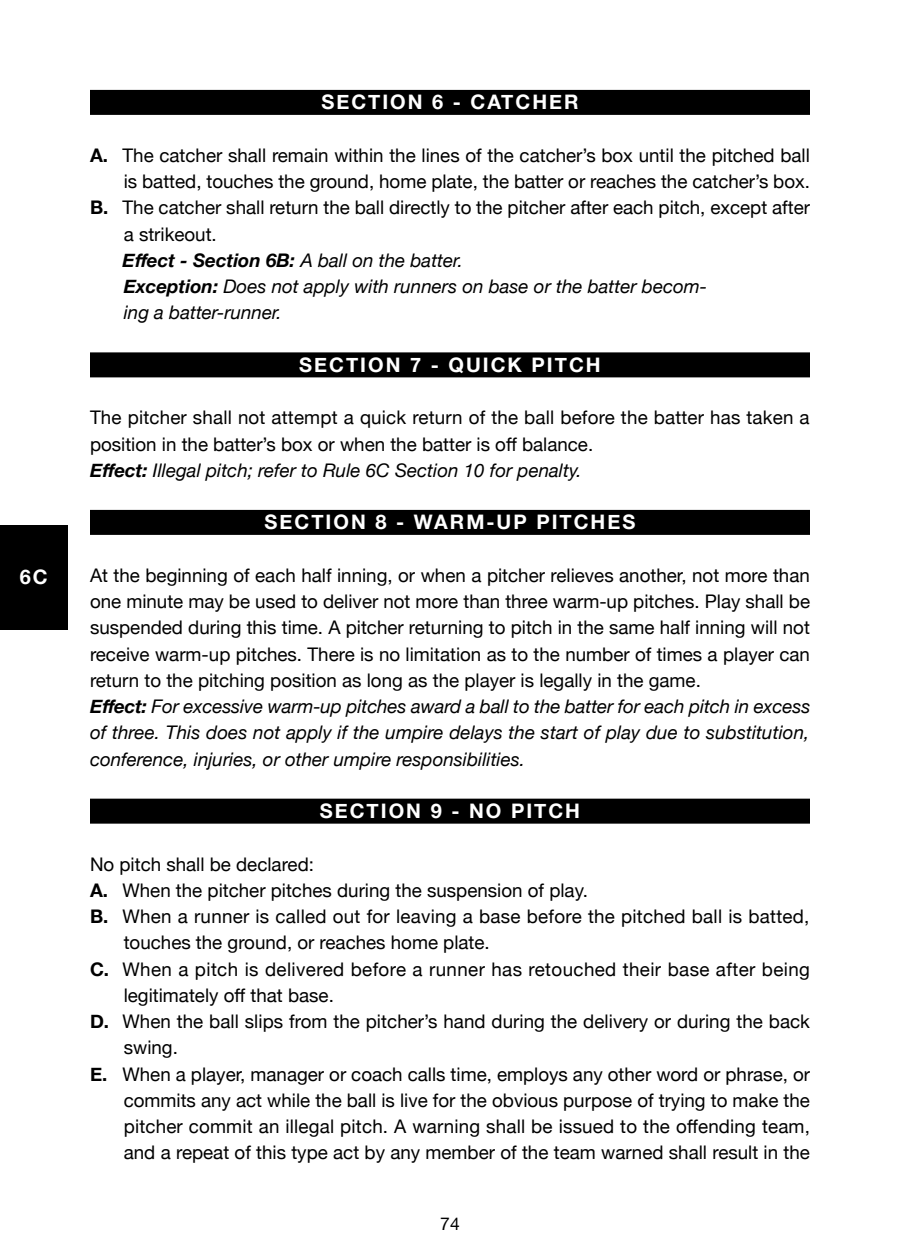
<style>
.page{position:relative;width:900px;height:1260px;background:#fff}
.page>*{position:absolute;margin:0;border:0;box-sizing:border-box;transform-origin:0 0}
.t1{font:700 20px "Helvetica Neue";letter-spacing:.1em;color:#fff}
.t2{font:18.75px/26.2px "Helvetica Neue";color:#000}
.t3{font:italic 18.75px "Helvetica Neue";color:#000}
.t4{font:18.75px "Helvetica Neue";letter-spacing:.02em;color:#000}
.t5{font:italic 700 18.75px "Helvetica Neue";color:#000}
.t6{font:17.5px "Helvetica Neue";color:#000}
.s1{font-weight:700}
.s2{font-weight:400}
.s3{font-weight:700;font-style:italic}
.s4{font-style:italic}
</style>
<div class="page">
<div style="left:90px;top:90px;width:720px;height:25px;background:#000"></div>
<div style="left:90px;top:352px;width:720px;height:25px;background:#000"></div>
<div style="left:90px;top:510px;width:720px;height:25px;background:#000"></div>
<div style="left:90px;top:799px;width:720px;height:25px;background:#000"></div>
<div style="left:0;top:525px;width:68px;height:105px;background:#000"></div>
<p class="t1" style="left:20px;top:561px;width:29px">6C</p>
<p class="t1" style="left:321px;top:87px;width:259px">SECTION 6 - CATCHER</p>
<p class="t2" style="left:90px;top:143px;width:721px"><span class="s1">A.</span> The catcher shall remain within the lines of the catcher’s box until the pitched ball</p>
<p class="t2" style="left:124px;top:170px;width:688px">is batted, touches the ground, home plate, the batter or reaches the catcher’s box.</p>
<p class="t2" style="left:90px;top:196px;width:721px"><span class="s1">B.</span> The catcher shall return the ball directly to the pitcher after each pitch, except after</p>
<p class="t2" style="left:124px;top:222px;width:95px">a strikeout.</p>
<p class="t5" style="left:122px;top:246px;width:342px">Effect - Section 6B: <span class="s2">A ball on the batter.</span></p>
<p class="t3" style="left:124px;top:273px;width:585px"><span class="s1">Exception:</span> Does not apply with runners on base or the batter becom-</p>
<p class="t3" style="left:124px;top:299px;width:160px">ing a batter-runner.</p>
<p class="t1" style="left:299px;top:349px;width:303px">SECTION 7 - QUICK PITCH</p>
<p class="t2" style="left:90px;top:406px;width:721px">The pitcher shall not attempt a quick return of the ball before the batter has taken a position in the batter’s box or when the batter is off balance.<br><span class="s3">Effect:</span> <span class="s4">Illegal pitch; refer to Rule 6C Section 10 for penalty.</span></p>
<p class="t1" style="left:265px;top:507px;width:372px">SECTION 8 - WARM-UP PITCHES</p>
<p class="t2" style="left:90px;top:563px;width:722px">At the beginning of each half inning, or when a pitcher relieves another, not more than one minute may be used to deliver not more than three warm-up pitches. Play shall be suspended during this time. A pitcher returning to pitch in the same half inning will not receive warm-up pitches. There is no limitation as to the number of times a player can return to the pitching position as long as the player is legally in the game.<br><span class="s3">Effect:</span> <span class="s4">For excessive warm-up pitches award a ball to the batter for each pitch in excess of three. This does not apply if the umpire delays the start of play due to substitution, conference, injuries, or other umpire responsibilities.</span></p>
<p class="t1" style="left:320px;top:795px;width:262px">SECTION 9 - NO PITCH</p>
<p class="t2" style="left:90px;top:852px;width:226px">No pitch shall be declared:</p>
<p class="t2" style="left:90px;top:878px;width:499px"><span class="s1">A.</span> When the pitcher pitches during the suspension of play.</p>
<p class="t2" style="left:90px;top:905px;width:721px"><span class="s1">B.</span> When a runner is called out for leaving a base before the pitched ball is batted,</p>
<p class="t2" style="left:124px;top:931px;width:368px">touches the ground, or reaches home plate.</p>
<p class="t4" style="left:90px;top:956px;width:721px"><span class="s1">C.</span> When a pitch is delivered before a runner has retouched their base after being</p>
<p class="t2" style="left:124px;top:983px;width:212px">legitimately off that base.</p>
<p class="t2" style="left:90px;top:1010px;width:722px"><span class="s1">D.</span> When the ball slips from the pitcher’s hand during the delivery or during the back</p>
<p class="t2" style="left:124px;top:1036px;width:56px">swing.</p>
<p class="t2" style="left:90px;top:1062px;width:722px"><span class="s1">E.</span> When a player, manager or coach calls time, employs any other word or phrase, or</p>
<p class="t2" style="left:124px;top:1088px;width:688px">commits any act while the ball is live for the obvious purpose of trying to make the</p>
<p class="t2" style="left:124px;top:1115px;width:688px">pitcher commit an illegal pitch. A warning shall be issued to the offending team,</p>
<p class="t2" style="left:124px;top:1141px;width:688px">and a repeat of this type act by any member of the team warned shall result in the</p>
<p class="t6" style="left:440px;top:1211px;width:21px">74</p>
</div>
